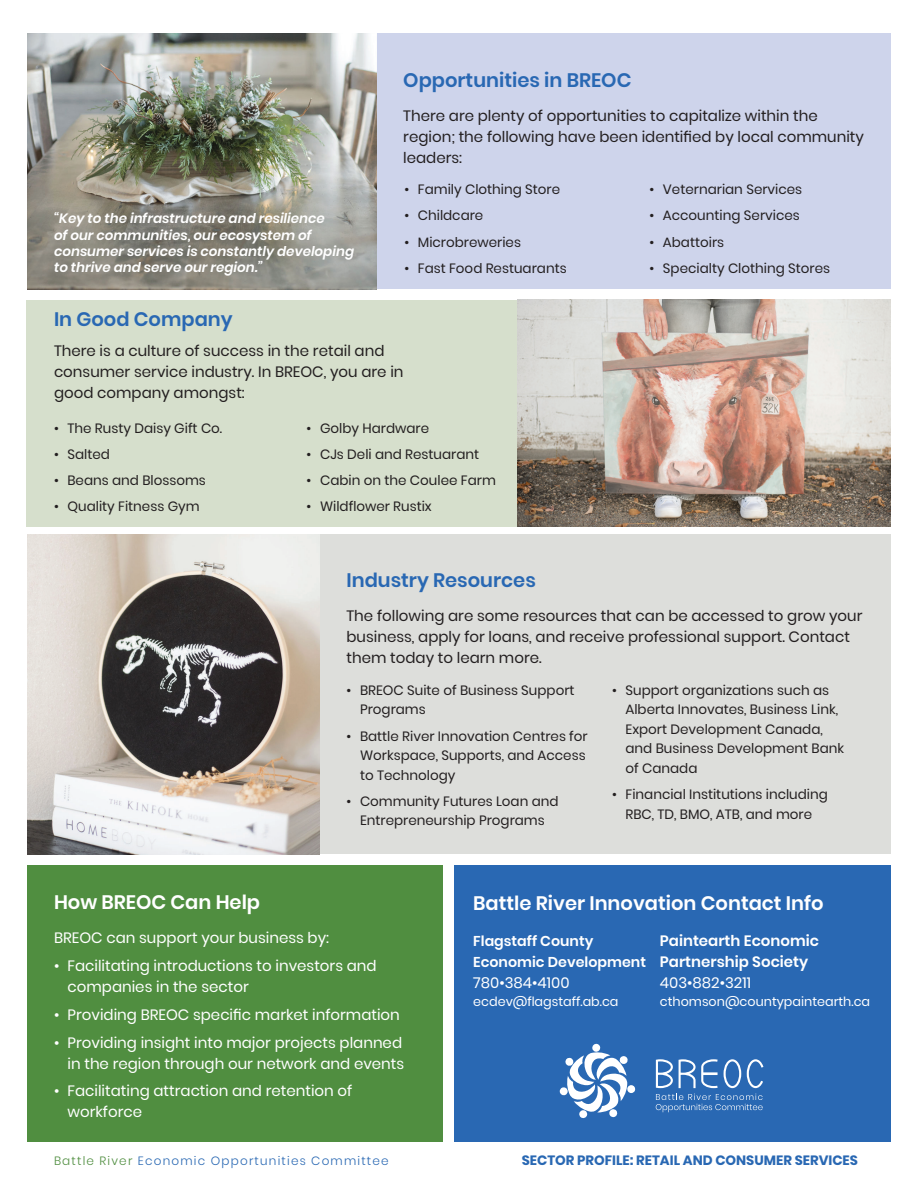
<style>
.page{position:relative;width:918px;height:1188px;background:#fff}
.page>*{position:absolute;margin:0;border:0;box-sizing:border-box;transform-origin:0 0}
.t1{font:600 19.5px "Poppins";color:#2968b3}
.t2{font:600 19.5px "Poppins";color:#fff}
.t3{font:15px/21px "Poppins";color:#231f20}
.t4{font:15px/21px "Poppins";color:#fff}
.t5{font:600 15px/21px "Poppins";color:#fff}
.t6{font:600 14.25px/21px "Poppins";color:#fff}
.t7{font:13.5px/19.5px "Poppins";color:#231f20}
.t8{font:italic 600 13.5px/16.2px "Poppins";color:#fff}
.t9{font:700 13.5px "Poppins";color:#2968b3}
.t10{font:12.75px "Poppins";color:#fff}
.t11{font:300 12px "Poppins";letter-spacing:.1em;color:#2968b3}
.s1{color:#508e40}
</style>
<div class="page">
<div style="left:27px;top:33px;width:864px;height:256px;background:#ced4eb"></div>
<div style="left:27px;top:535px;width:864px;height:319px;background:#dddedb"></div>
<div style="left:27px;top:865px;width:415px;height:277px;background:#508e40"></div>
<div style="left:26px;top:300px;width:864px;height:226px;background:#d6dfcc"></div>
<div style="left:455px;top:865px;width:436px;height:277px;background:#2968b3"></div>
<svg style="left:560px;top:1043px;width:76px;height:75px"></svg>
<svg style="left:656px;top:1094px;width:107px;height:18px"></svg>
<svg style="left:656px;top:1059px;width:17px;height:29px"></svg>
<svg style="left:724px;top:1059px;width:17px;height:29px"></svg>
<svg style="left:747px;top:1059px;width:16px;height:29px"></svg>
<svg style="left:679px;top:1059px;width:39px;height:29px"></svg>
<img style="left:517px;top:299px;width:373px;height:227px">
<img style="left:28px;top:535px;width:292px;height:319px">
<img style="left:27px;top:33px;width:350px;height:256px">
<h1 class="t1" style="left:403px;top:69px;width:230px">Opportunities in BREOC</h1>
<p class="t8" style="left:54px;top:211px;width:302px">“Key to the infrastructure and resilience<br>of our communities, our ecosystem of consumer services is constantly developing to thrive and serve our region.”</p>
<h1 class="t1" style="left:54px;top:308px;width:180px">In Good Company</h1>
<p class="t3" style="left:403px;top:105px;width:462px">There are plenty of opportunities to capitalize within the region; the following have been identified by local community leaders:</p>
<p class="t7" style="left:404px;top:180px;width:157px">• Family Clothing Store</p>
<p class="t7" style="left:404px;top:206px;width:81px">• Childcare</p>
<p class="t7" style="left:404px;top:232px;width:118px">• Microbreweries</p>
<p class="t7" style="left:404px;top:258px;width:164px">• Fast Food Restuarants</p>
<p class="t7" style="left:649px;top:180px;width:154px">• Veternarian Services</p>
<p class="t7" style="left:649px;top:206px;width:152px">• Accounting Services</p>
<p class="t7" style="left:649px;top:232px;width:76px">• Abattoirs</p>
<p class="t7" style="left:649px;top:258px;width:182px">• Specialty Clothing Stores</p>
<p class="t3" style="left:54px;top:340px;width:351px">There is a culture of success in the retail and consumer service industry. In BREOC, you are in good company amongst:</p>
<p class="t7" style="left:54px;top:418px;width:170px">• The Rusty Daisy Gift Co.</p>
<p class="t7" style="left:54px;top:445px;width:58px">• Salted</p>
<p class="t7" style="left:54px;top:471px;width:153px">• Beans and Blossoms</p>
<p class="t7" style="left:54px;top:497px;width:147px">• Quality Fitness Gym</p>
<p class="t7" style="left:307px;top:418px;width:124px">• Golby Hardware</p>
<p class="t7" style="left:307px;top:444px;width:174px">• CJs Deli and Restuarant</p>
<p class="t7" style="left:307px;top:471px;width:191px">• Cabin on the Coulee Farm</p>
<p class="t7" style="left:307px;top:497px;width:127px">• Wildflower Rustix</p>
<h1 class="t1" style="left:346px;top:569px;width:191px">Industry Resources</h1>
<p class="t3" style="left:346px;top:605px;width:517px">The following are some resources that can be accessed to grow your business, apply for loans, and receive professional support. Contact them today to learn more.</p>
<p class="t7" style="left:360px;top:681px;width:216px;text-indent:-14px">• BREOC Suite of Business Support<br>Programs</p>
<p class="t7" style="left:360px;top:726px;width:229px;text-indent:-14px">• Battle River Innovation Centres for<br>Workspace, Supports, and Access to Technology</p>
<p class="t7" style="left:347px;top:792px;width:214px;text-align:center">• Community Futures Loan and<br>Entrepreneurship Programs</p>
<p class="t7" style="left:626px;top:680px;width:220px;text-indent:-14px">• Support organizations such as<br>Alberta Innovates, Business Link,<br>Export Development Canada, and Business Development Bank of Canada</p>
<p class="t7" style="left:612px;top:785px;width:217px;text-align:center">• Financial Institutions including<br>RBC, TD, BMO, ATB, and more</p>
<h1 class="t2" style="left:54px;top:891px;width:208px">How BREOC Can Help</h1>
<p class="t4" style="left:54px;top:928px;width:277px">BREOC can support your business by:</p>
<p class="t4" style="left:68px;top:956px;width:311px;text-indent:-14px">• Facilitating introductions to investors and companies in the sector</p>
<p class="t4" style="left:54px;top:1004px;width:347px">• Providing BREOC specific market information</p>
<p class="t4" style="left:54px;top:1032px;width:352px;text-align:right">• Providing insight into major projects planned in the region through our network and events</p>
<p class="t4" style="left:68px;top:1081px;width:286px;text-indent:-14px">• Facilitating attraction and retention of workforce</p>
<h1 class="t2" style="left:473px;top:891px;width:352px">Battle River Innovation Contact Info</h1>
<p class="t6" style="left:473px;top:930px;width:174px">Flagstaff County<br>Economic Development</p>
<p class="t4" style="left:473px;top:972px;width:98px">780•384•4100</p>
<p class="t10" style="left:473px;top:994px;width:147px">ecdev@flagstaff.ab.ca</p>
<p class="t5" style="left:660px;top:931px;width:161px">Paintearth Economic<br>Partnership Society</p>
<p class="t4" style="left:660px;top:973px;width:93px">403•882•3211</p>
<p class="t10" style="left:660px;top:994px;width:212px">cthomson@countypaintearth.ca</p>
<p class="t11" style="left:54px;top:1154px;width:336px"><span class="s1">Battle River</span> Economic Opportunities Committee</p>
<p class="t9" style="left:522px;top:1153px;width:338px">SECTOR PROFILE: RETAIL AND CONSUMER SERVICES</p>
</div>
